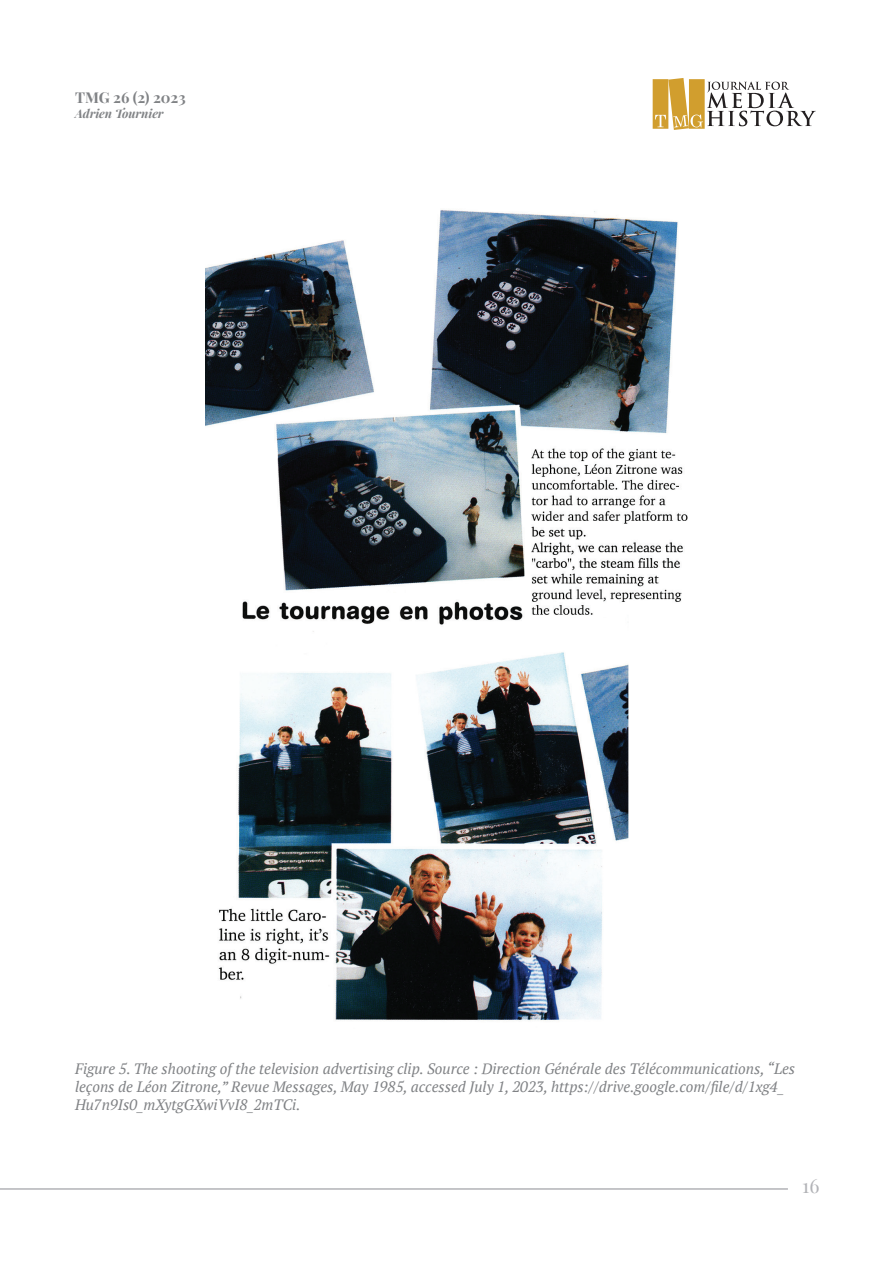
<style>
.page{position:relative;width:893px;height:1263px;background:#fff}
.page>*{position:absolute;margin:0;border:0;box-sizing:border-box;transform-origin:0 0}
.t1{font:19.5px "Playfair Display";color:#b2b3b7}
.Figure_title{font:italic 15px/18px "PT Serif";color:#808285}
.t2{font:700 15px "Playfair Display";color:#808285}
.t3{font:italic 700 12px "Playfair Display";color:#808285}
</style>
<div class="page">
<svg style="left:653px;top:78px;width:163px;height:52px"></svg>
<hr style="left:0;top:1188px;width:788px;height:2px;background:#b2b3b7">
<img style="left:206px;top:210px;width:481px;height:811px">
<p class="t2" style="left:75px;top:86px;width:112px">TMG 26 (2) 2023</p>
<p class="t3" style="left:75px;top:104px;width:90px">Adrien Tournier</p>
<p class="Figure_title" style="left:75px;top:1060px;width:722px">Figure 5. The shooting of the television advertising clip. Source : Direction Générale des Télécommunications, “Les leçons de Léon Zitrone,” Revue Messages, May 1985, accessed July 1, 2023, https://drive.google.com/file/d/1xg4_<br>Hu7n9Is0_mXytgGXwiVvI8_2mTCi.</p>
<h1 class="t1" style="left:802px;top:1171px;width:19px">16</h1>
</div>
